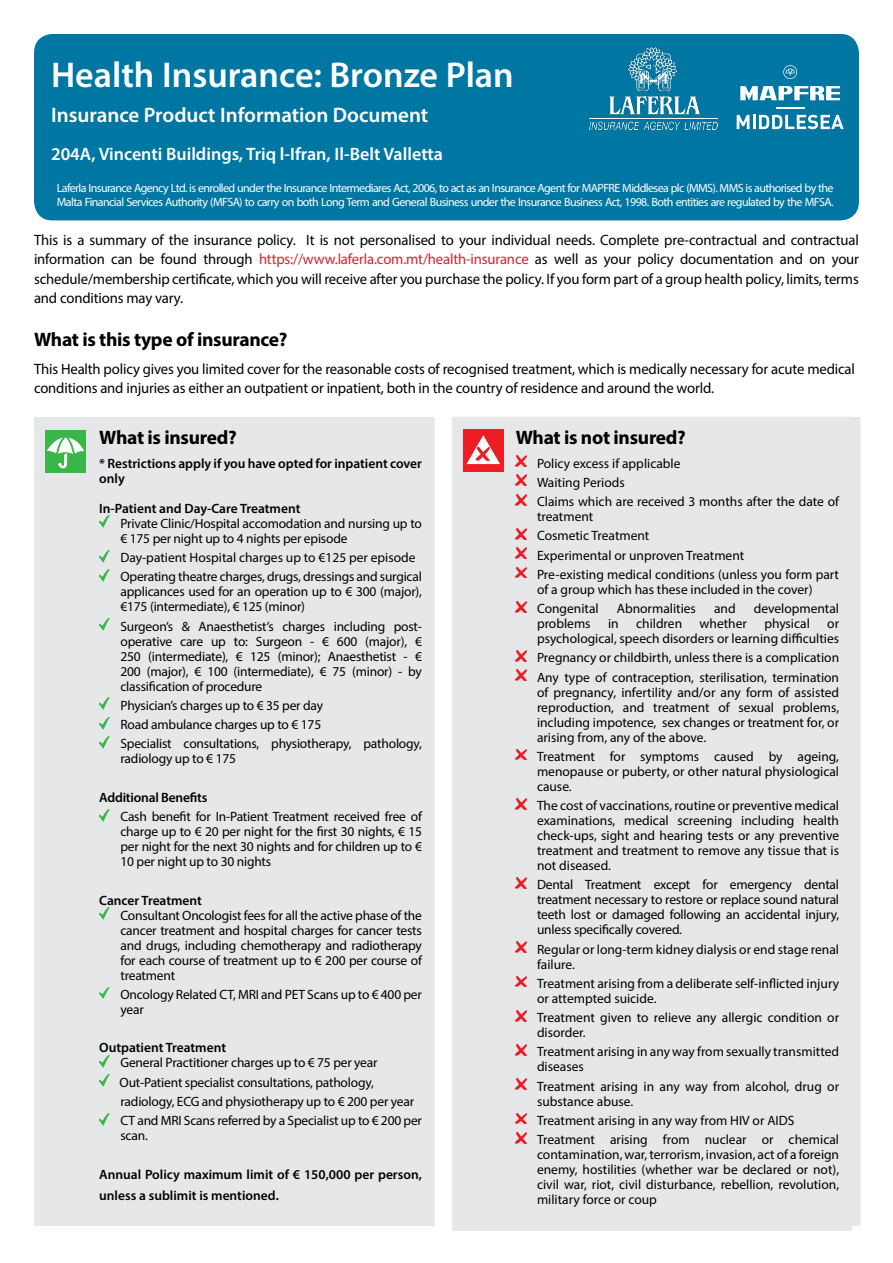
<style>
.page{position:relative;width:893px;height:1263px;background:#fff}
.page>*{position:absolute;margin:0;border:0;box-sizing:border-box;transform-origin:0 0}
.t1{font:600 36px "Myriad Pro";color:#fff}
.t2{font:600 21px "Myriad Pro";color:#fff}
.t3{font:700 19.5px "Myriad Pro";letter-spacing:-.015em;color:#000}
.t4{font:600 18px "Myriad Pro";color:#fff}
.t5{font:15px/19.5px "Myriad Pro";letter-spacing:-.01em;color:#000;text-align:justify}
.t6{font:13.5px/15px "Myriad Pro";letter-spacing:-.005em;color:#000}
.t7{font:600 13.5px/15px "Myriad Pro";color:#000}
.t8{font:12px/14.4px "Myriad Pro";letter-spacing:-.05em;color:#fff}
.s1{color:#d2232a}
.s2{font-weight:400;font-size:18px}
</style>
<div class="page">
<div style="left:34px;top:34px;width:825px;height:186px;background:#0076a3;border-radius:19px"></div>
<svg style="left:783px;top:65px;width:14px;height:14px"></svg>
<svg style="left:740px;top:86px;width:100px;height:14px"></svg>
<svg style="left:776px;top:107px;width:28px;height:1px"></svg>
<svg style="left:737px;top:115px;width:12px;height:14px"></svg>
<hr style="left:753px;top:115px;width:3px;height:14px;background:#fff">
<svg style="left:759px;top:114px;width:85px;height:15px"></svg>
<div style="left:34px;top:417px;width:827px;height:809px;background:#e6e7e8"></div>
<div style="left:45px;top:430px;width:41px;height:42px;background:#39b54a"></div>
<svg style="left:47px;top:433px;width:37px;height:35px"></svg>
<svg style="left:99px;top:516px;width:11px;height:12px"></svg>
<svg style="left:99px;top:550px;width:11px;height:12px"></svg>
<svg style="left:99px;top:569px;width:11px;height:12px"></svg>
<svg style="left:99px;top:619px;width:11px;height:12px"></svg>
<svg style="left:99px;top:698px;width:11px;height:12px"></svg>
<svg style="left:99px;top:717px;width:11px;height:12px"></svg>
<svg style="left:99px;top:736px;width:11px;height:12px"></svg>
<svg style="left:99px;top:809px;width:11px;height:12px"></svg>
<svg style="left:99px;top:908px;width:11px;height:12px"></svg>
<svg style="left:99px;top:987px;width:11px;height:12px"></svg>
<svg style="left:99px;top:1055px;width:11px;height:12px"></svg>
<svg style="left:99px;top:1075px;width:11px;height:12px"></svg>
<svg style="left:99px;top:1113px;width:11px;height:12px"></svg>
<div style="left:452px;top:417px;width:400px;height:814px;background:#e6e7e8"></div>
<div style="left:463px;top:429px;width:41px;height:43px;background:#ed1d24"></div>
<svg style="left:466px;top:435px;width:34px;height:29px"></svg>
<svg style="left:516px;top:456px;width:10px;height:11px"></svg>
<svg style="left:516px;top:475px;width:10px;height:11px"></svg>
<svg style="left:516px;top:494px;width:10px;height:11px"></svg>
<svg style="left:516px;top:528px;width:10px;height:11px"></svg>
<svg style="left:516px;top:548px;width:10px;height:11px"></svg>
<svg style="left:516px;top:567px;width:10px;height:11px"></svg>
<svg style="left:516px;top:601px;width:10px;height:11px"></svg>
<svg style="left:516px;top:650px;width:10px;height:11px"></svg>
<svg style="left:516px;top:670px;width:10px;height:11px"></svg>
<svg style="left:516px;top:749px;width:10px;height:11px"></svg>
<svg style="left:516px;top:798px;width:10px;height:11px"></svg>
<svg style="left:516px;top:877px;width:10px;height:11px"></svg>
<svg style="left:516px;top:942px;width:10px;height:11px"></svg>
<svg style="left:516px;top:976px;width:10px;height:11px"></svg>
<svg style="left:516px;top:1010px;width:10px;height:11px"></svg>
<svg style="left:516px;top:1044px;width:10px;height:11px"></svg>
<svg style="left:516px;top:1079px;width:10px;height:11px"></svg>
<svg style="left:516px;top:1113px;width:10px;height:11px"></svg>
<svg style="left:516px;top:1132px;width:10px;height:11px"></svg>
<img style="left:590px;top:48px;width:128px;height:81px">
<h1 class="t1" style="left:51px;top:52px;width:464px">Health Insurance: Bronze Plan</h1>
<h2 class="t2" style="left:51px;top:102px;width:379px">Insurance Product Information Document</h2>
<h3 class="t4" style="left:51px;top:143px;width:394px">204A, Vincenti Buildings, Triq l-Ifran, Il-Belt Valletta</h3>
<p class="t8" style="left:57px;top:181px;width:778px">Laferla Insurance Agency Ltd. is enrolled under the Insurance Intermediares Act, 2006, to act as an Insurance Agent for MAPFRE Middlesea plc (MMS). MMS is authorised by the<br>Malta Financial Services Authority (MFSA) to carry on both Long Term and General Business under the Insurance Business Act, 1998. Both entities are regulated by the MFSA.</p>
<p class="t5" style="left:34px;top:230px;width:826px">This is a summary of the insurance policy. It is not personalised to your individual needs. Complete pre-contractual and contractual information can be found through <span class="s1">https://www.laferla.com.mt/health-insurance</span> as well as your policy documentation and on your schedule/membership certificate, which you will receive after you purchase the policy. If you form part of a group health policy, limits, terms and conditions may vary.</p>
<h3 class="t3" style="left:34px;top:327px;width:255px">What is this type of insurance?</h3>
<p class="t5" style="left:34px;top:359px;width:822px">This Health policy gives you limited cover for the reasonable costs of recognised treatment, which is medically necessary for acute medical conditions and injuries as either an outpatient or inpatient, both in the country of residence and around the world.</p>
<h3 class="t3" style="left:99px;top:425px;width:139px">What is insured?</h3>
<p class="t7" style="left:99px;top:455px;width:324px">* Restrictions apply if you have opted for inpatient cover only</p>
<p class="t7" style="left:99px;top:500px;width:203px">In-Patient and Day-Care Treatment</p>
<p class="t6" style="left:120px;top:516px;width:303px">Private Clinic/Hospital accomodation and nursing up to € 175 per night up to 4 nights per episode</p>
<p class="t6" style="left:120px;top:548px;width:303px;line-height:19.2px">Day-patient Hospital charges up to €125 per episode<br>Operating theatre charges, drugs, dressings and surgical</p>
<p class="t6" style="left:120px;top:584px;width:303px">applicances used for an operation up to € 300 (major), €175 (intermediate), € 125 (minor)</p>
<p class="t6" style="left:120px;top:618px;width:303px;text-align:justify">Surgeon’s &amp; Anaesthetist’s charges including post&shy;operative care up to: Surgeon - € 600 (major), € 250 (intermediate), € 125 (minor); Anaesthetist - € 200 (major), € 100 (intermediate), € 75 (minor) - by classification of procedure</p>
<p class="t6" style="left:120px;top:695px;width:303px;line-height:19.2px">Physician’s charges up to € 35 per day<br>Road ambulance charges up to € 175<br>Specialist consultations, physiotherapy, pathology,</p>
<p class="t6" style="left:120px;top:751px;width:117px">radiology up to € 175</p>
<p class="t7" style="left:99px;top:789px;width:110px">Additional Benefits</p>
<p class="t6" style="left:120px;top:809px;width:303px;text-align:justify">Cash benefit for In-Patient Treatment received free of charge up to € 20 per night for the first 30 nights, € 15 per night for the next 30 nights and for children up to € 10 per night up to 30 nights</p>
<p class="t7" style="left:99px;top:892px;width:104px">Cancer Treatment</p>
<p class="t6" style="left:120px;top:907px;width:303px;text-align:justify">Consultant Oncologist fees for all the active phase of the cancer treatment and hospital charges for cancer tests and drugs, including chemotherapy and radiotherapy for each course of treatment up to € 200 per course of treatment</p>
<p class="t6" style="left:120px;top:987px;width:303px">Oncology Related CT, MRI and PET Scans up to € 400 per year</p>
<p class="t7" style="left:99px;top:1040px;width:128px">Outpatient Treatment</p>
<p class="t6" style="left:120px;top:1053px;width:304px;line-height:19.2px">General Practitioner charges up to € 75 per year Out-Patient specialist consultations, pathology, radiology, ECG and physiotherapy up to € 200 per year CT and MRI Scans referred by a Specialist up to € 200 per</p>
<p class="t6" style="left:120px;top:1128px;width:29px">scan.</p>
<p class="t7" style="left:99px;top:1163px;width:324px;line-height:21.6px">Annual Policy maximum limit of € 150,000 per person, unless a sublimit is mentioned<span class="s2">.</span></p>
<h3 class="t3" style="left:516px;top:425px;width:172px">What is not insured?</h3>
<p class="t6" style="left:537px;top:453px;width:304px;line-height:19.2px">Policy excess if applicable<br>Waiting Periods<br>Claims which are received 3 months after the date of</p>
<p class="t6" style="left:537px;top:507px;width:304px;line-height:19.2px">treatment<br>Cosmetic Treatment<br>Experimental or unproven Treatment<br>Pre-existing medical conditions (unless you form part</p>
<p class="t6" style="left:537px;top:579px;width:277px;line-height:19.2px">of a group which has these included in the cover)<br>Congenital</p>
<p class="t6" style="left:617px;top:601px;width:81px">Abnormalities</p>
<p class="t6" style="left:714px;top:601px;width:23px">and</p>
<p class="t6" style="left:754px;top:601px;width:87px">developmental</p>
<p class="t6" style="left:537px;top:616px;width:55px">problems</p>
<p class="t6" style="left:608px;top:616px;width:12px">in</p>
<p class="t6" style="left:636px;top:616px;width:48px">children</p>
<p class="t6" style="left:700px;top:616px;width:49px">whether</p>
<p class="t6" style="left:764px;top:616px;width:47px">physical</p>
<p class="t6" style="left:537px;top:616px;width:304px;text-align:right">or<br>psychological, speech disorders or learning difficulties</p>
<p class="t6" style="left:537px;top:648px;width:304px;line-height:19.2px">Pregnancy or childbirth, unless there is a complication<br>Any type of contraception, sterilisation, termination</p>
<p class="t6" style="left:537px;top:684px;width:304px;text-align:justify">of pregnancy, infertility and/or any form of assisted reproduction, and treatment of sexual problems, including impotence, sex changes or treatment for, or arising from, any of the above.</p>
<p class="t6" style="left:537px;top:749px;width:304px;text-align:justify">Treatment for symptoms caused by ageing, menopause or puberty, or other natural physiological cause.</p>
<p class="t6" style="left:537px;top:798px;width:304px;text-align:justify">The cost of vaccinations, routine or preventive medical examinations, medical screening including health check-ups, sight and hearing tests or any preventive treatment and treatment to remove any tissue that is not diseased.</p>
<p class="t6" style="left:537px;top:877px;width:304px;text-align:justify">Dental Treatment except for emergency dental treatment necessary to restore or replace sound natural teeth lost or damaged following an accidental injury, unless specifically covered.</p>
<p class="t6" style="left:537px;top:941px;width:304px">Regular or long-term kidney dialysis or end stage renal failure.</p>
<p class="t6" style="left:537px;top:976px;width:304px">Treatment arising from a deliberate self-inflicted injury or attempted suicide.</p>
<p class="t6" style="left:537px;top:1010px;width:304px">Treatment given to relieve any allergic condition or disorder.</p>
<p class="t6" style="left:537px;top:1044px;width:304px">Treatment arising in any way from sexually transmitted diseases</p>
<p class="t6" style="left:537px;top:1078px;width:304px">Treatment arising in any way from alcohol, drug or substance abuse.</p>
<p class="t6" style="left:537px;top:1111px;width:304px;line-height:19.2px">Treatment arising in any way from HIV or AIDS<br>Treatment arising from nuclear or chemical</p>
<p class="t6" style="left:537px;top:1147px;width:304px;text-align:justify">contamination, war, terrorism, invasion, act of a foreign enemy, hostilities (whether war be declared or not), civil war, riot, civil disturbance, rebellion, revolution, military force or coup</p>
</div>
